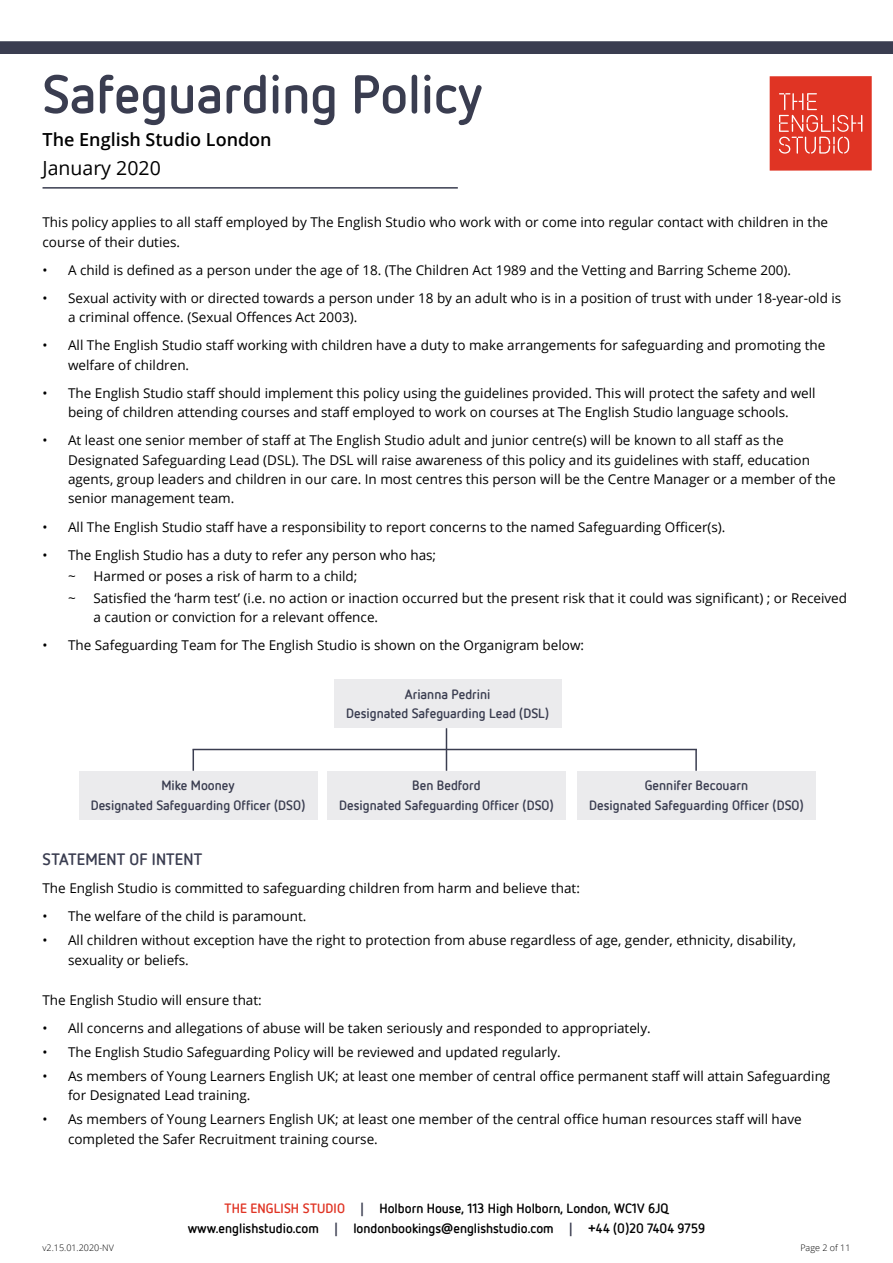
<style>
.page{position:relative;width:893px;height:1263px;background:#fff}
.page>*{position:absolute;margin:0;border:0;box-sizing:border-box;transform-origin:0 0}
.t1{font:700 54px "Netto OT";color:#3a3d50}
.t2{font:19.5px "Open Sans";color:#000}
.t3{font:600 18px "Open Sans";color:#000}
.t4{font:700 16.5px "Netto OT";letter-spacing:.01em;color:#3a3d50}
.t5{font:13.5px/19.5px "Open Sans";color:#000}
.t6{font:700 13.5px/19.5px "Netto OT";color:#3a3d50;text-align:center}
.t7{font:700 13.5px/19.5px "Netto OT";color:#000;text-align:center}
.t8{font:300 9px "Open Sans";color:#000}
.s1{color:#e03424}
.s2{font-family:"Open Sans";color:#3a3d50}
.s3{font-family:"Open Sans"}
</style>
<div class="page">
<div style="left:0;top:41px;width:893px;height:13px;background:#3a3d50"></div>
<div style="left:770px;top:76px;width:102px;height:95px;background:#e03424"></div>
<svg style="left:861px;top:115px;width:1px;height:17px"></svg>
<svg style="left:779px;top:93px;width:74px;height:61px"></svg>
<hr style="left:43px;top:187px;width:415px;height:2px;background:#3a3d50">
<div style="left:334px;top:679px;width:227px;height:49px;background:#ebebed"></div>
<div style="left:79px;top:771px;width:238px;height:49px;background:#ebebed"></div>
<div style="left:577px;top:771px;width:239px;height:49px;background:#ebebed"></div>
<hr style="left:193px;top:749px;width:504px;height:1px;background:#3a3d50">
<hr style="left:695px;top:749px;width:2px;height:22px;background:#3a3d50">
<svg style="left:193px;top:750px;width:1px;height:21px"></svg>
<div style="left:327px;top:771px;width:239px;height:49px;background:#ebebed"></div>
<svg style="left:446px;top:728px;width:1px;height:43px"></svg>
<h1 class="t1" style="left:43px;top:64px;width:441px">Safeguarding Policy</h1>
<h3 class="t3" style="left:43px;top:127px;width:231px">The English Studio London</h3>
<h2 class="t2" style="left:43px;top:155px;width:120px">January 2020</h2>
<p class="t5" style="left:43px;top:212px;width:787px">This policy applies to all staff employed by The English Studio who work with or come into regular contact with children in the course of their duties.</p>
<p class="t5" style="left:43px;top:259px;width:750px">• A child is defined as a person under the age of 18. (The Children Act 1989 and the Vetting and Barring Scheme 200).</p>
<p class="t5" style="left:68px;top:287px;width:775px;text-indent:-26px">• Sexual activity with or directed towards a person under 18 by an adult who is in a position of trust with under 18-year-old is a criminal offence. (Sexual Offences Act 2003).</p>
<p class="t5" style="left:68px;top:335px;width:759px;text-indent:-26px">• All The English Studio staff working with children have a duty to make arrangements for safeguarding and promoting the welfare of children.</p>
<p class="t5" style="left:43px;top:382px;width:775px;text-align:center">• The English Studio staff should implement this policy using the guidelines provided. This will protect the safety and well being of children attending courses and staff employed to work on courses at The English Studio language schools.</p>
<p class="t5" style="left:68px;top:430px;width:769px;text-indent:-26px">• At least one senior member of staff at The English Studio adult and junior centre(s) will be known to all staff as the Designated Safeguarding Lead (DSL). The DSL will raise awareness of this policy and its guidelines with staff, education agents, group leaders and children in our care. In most centres this person will be the Centre Manager or a member of the senior management team.</p>
<p class="t5" style="left:43px;top:516px;width:684px">• All The English Studio staff have a responsibility to report concerns to the named Safeguarding Officer(s).</p>
<p class="t5" style="left:68px;top:543px;width:370px;line-height:21.6px;text-indent:-26px">• The English Studio has a duty to refer any person who has; ~</p>
<p class="t5" style="left:94px;top:566px;width:265px">Harmed or poses a risk of harm to a child;</p>
<p class="t5" style="left:68px;top:588px;width:9px">~</p>
<p class="t5" style="left:94px;top:588px;width:755px">Satisfied the ‘harm test’ (i.e. no action or inaction occurred but the present risk that it could was significant) ; or Received a caution or conviction for a relevant offence.</p>
<p class="t5" style="left:43px;top:635px;width:543px">• The Safeguarding Team for The English Studio is shown on the Organigram below:</p>
<p class="t6" style="left:346px;top:684px;width:205px">Arianna Pedrini<br>Designated Safeguarding Lead (DSL)</p>
<p class="t6" style="left:91px;top:776px;width:216px">Mike Mooney<br>Designated Safeguarding Officer (DSO)</p>
<p class="t6" style="left:589px;top:776px;width:216px">Gennifer Becouarn<br>Designated Safeguarding Officer (DSO)</p>
<p class="t6" style="left:339px;top:776px;width:216px">Ben Bedford<br>Designated Safeguarding Officer (DSO)</p>
<p class="t4" style="left:43px;top:850px;width:161px">STATEMENT OF INTENT</p>
<p class="t5" style="left:43px;top:878px;width:539px">The English Studio is committed to safeguarding children from harm and believe that:</p>
<p class="t5" style="left:43px;top:906px;width:266px">• The welfare of the child is paramount.</p>
<p class="t5" style="left:68px;top:930px;width:729px;text-indent:-26px">• All children without exception have the right to protection from abuse regardless of age, gender, ethnicity, disability, sexuality or beliefs.</p>
<p class="t5" style="left:43px;top:990px;width:221px">The English Studio will ensure that:</p>
<p class="t5" style="left:43px;top:1018px;width:610px">• All concerns and allegations of abuse will be taken seriously and responded to appropriately.</p>
<p class="t5" style="left:43px;top:1042px;width:520px">• The English Studio Safeguarding Policy will be reviewed and updated regularly.</p>
<p class="t5" style="left:68px;top:1066px;width:764px;text-indent:-26px">• As members of Young Learners English UK; at least one member of central office permanent staff will attain Safeguarding for Designated Lead training.</p>
<p class="t5" style="left:68px;top:1109px;width:735px;text-indent:-26px">• As members of Young Learners English UK; at least one member of the central office human resources staff will have completed the Safer Recruitment training course.</p>
<p class="t7" style="left:188px;top:1199px;width:519px"><span class="s1">THE ENGLISH STUDIO</span> <span class="s2">|</span> Holborn House, 113 High Holborn, London, WC1V 6JQ www.englishstudio.com <span class="s2">|</span> londonbookings<span class="s3">@</span>englishstudio.com <span class="s2">|</span> <span class="s3">+</span>44 (0)20 7404 9759</p>
<p class="t8" style="left:43px;top:1242px;width:73px">v2.15.01.2020-NV</p>
<p class="t8" style="left:800px;top:1242px;width:52px">Page 2 of 11</p>
</div>
